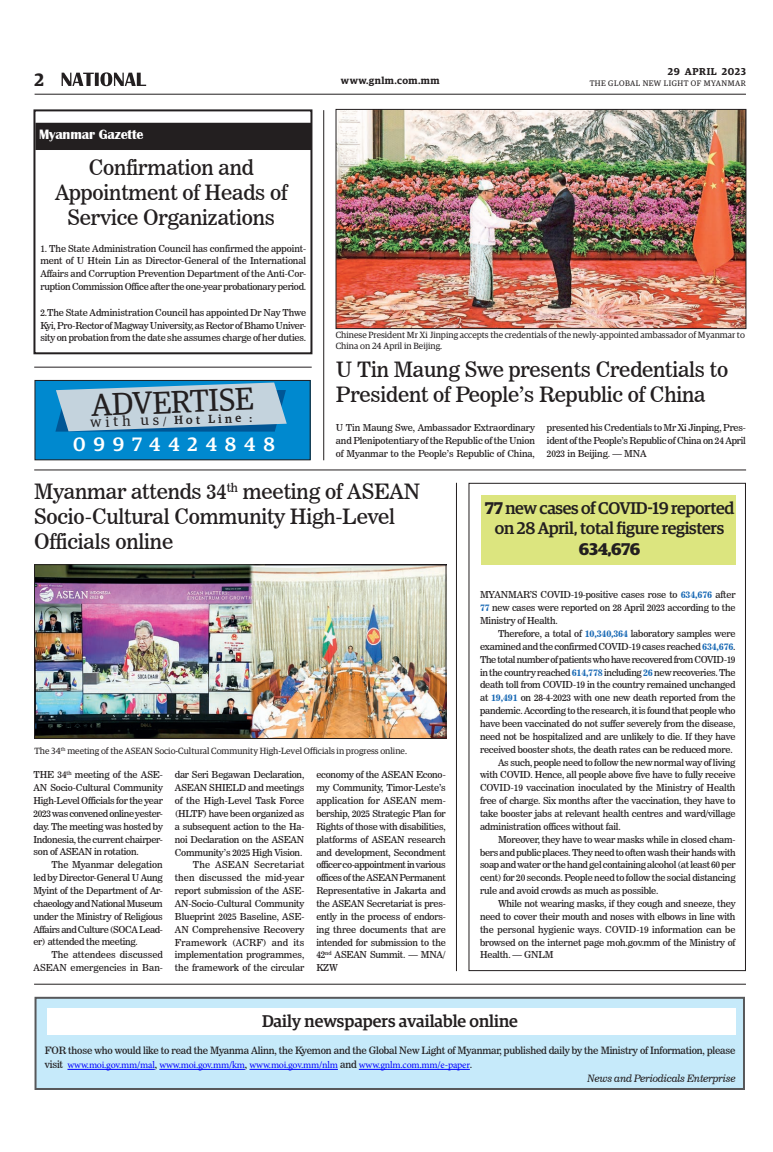
<style>
.page{position:relative;width:773px;height:1152px;background:#fff}
.page>*{position:absolute;margin:0;border:0;box-sizing:border-box;transform-origin:0 0}
.t1{font:31.5px "Guardian Egyp";color:#231f20}
._2_Clm_Head{font:21px/25.2px "News 706 BT Roman C";letter-spacing:-.01em;color:#231f20}
.t2{font:500 19.5px "Guardian Egyp";letter-spacing:.4em;color:#fff}
.t3{font:600 18px "Guardian Egyp";color:#231f20}
._2_Clm_Head-2{font:500 17px/20.4px "Guardian Egyp";letter-spacing:-.02em;color:#231f20;text-align:center}
.Brief_Head{font:500 17px "Guardian Egyp";color:#231f20}
._1_Clm_Head{font:700 14px "Britannic";letter-spacing:-.01em;color:#fff}
.t4{font:500 11.7px "Guardian Egyp";color:#231f20}
._2nd_Body{font:10px/14px "News 706 BT Roman C";letter-spacing:-.02em;color:#231f20}
._2nd_Body-2{font:10px "News 706 BT Italic C";letter-spacing:-.02em;color:#231f20}
.t5{font:600 10px "Guardian Egyp";letter-spacing:.05em;color:#231f20}
._2nd_Body-3{font:9.5px/12.9px "News 706 BT Roman C";letter-spacing:-.02em;color:#231f20;text-align:justify}
.Normal_Para{font:9.5px/12.9px "News 706 BT Roman C";letter-spacing:-.025em;color:#231f20;text-align:justify}
._2nd_Body-4{font:9.5px/12.9px "News 706 BT Roman C";letter-spacing:.005em;color:#231f20;text-align:right}
.t6{font:9px/10.8px "Guardian Egyp";color:#231f20}
.t7{font:8px "Guardian Egyp";letter-spacing:.06em;color:#231f20}
.s1{font-weight:400;font-size:14.3px}
.s2{font-weight:400;font-size:11.1px}
.s3{font-weight:700}
.s4{font-family:"News 706 BT Bold C";color:#1768b4}
.s5{font-family:"Minion Pro";color:#00f}
</style>
<div class="page">
<hr style="left:35px;top:94px;width:711px;height:1px;background:#231f20">
<svg style="left:62px;top:72px;width:84px;height:14px"></svg>
<div style="left:36px;top:123px;width:275px;height:27px;background:#231f20"></div>
<div style="left:35px;top:997px;width:710px;height:93px;background:#c6eafa;border:2px solid #57585a"></div>
<hr style="left:67px;top:1069px;width:88px;height:1px;background:#00f">
<hr style="left:159px;top:1069px;width:86px;height:1px;background:#00f">
<hr style="left:249px;top:1069px;width:89px;height:1px;background:#00f">
<hr style="left:359px;top:1069px;width:111px;height:1px;background:#00f">
<div style="left:47px;top:1009px;width:688px;height:26px;background:#fff"></div>
<hr style="left:34px;top:984px;width:712px;height:1px;background:#231f20">
<div style="left:468px;top:483px;width:278px;height:488px;border:1px solid #231f20"></div>
<div style="left:481px;top:496px;width:254px;height:69px;background:#dce57f"></div>
<div style="left:33px;top:109px;width:279px;height:245px;border:2px solid #231f20"></div>
<img style="left:338px;top:111px;width:406px;height:216px">
<div style="left:336px;top:109px;width:410px;height:220px;border:1px solid #231f20"></div>
<img style="left:36px;top:567px;width:408px;height:170px">
<div style="left:34px;top:565px;width:412px;height:174px;border:1px solid #231f20"></div>
<div style="left:35px;top:380px;width:275px;height:80px;background:#0089cf"></div>
<div style="left:35px;top:380px;width:275px;height:80px;border:1px solid #231f20"></div>
<svg style="left:55px;top:383px;width:232px;height:49px;background:#9cbfd4"></svg>
<hr style="left:34px;top:470px;width:712px;height:1px;background:#231f20">
<hr style="left:456px;top:483px;width:1px;height:488px;background:#231f20">
<hr style="left:323px;top:110px;width:1px;height:350px;background:#231f20">
<hr style="left:34px;top:367px;width:278px;height:1px;background:#231f20">
<h3 class="t3" style="left:35px;top:67px;width:11px">2</h3>
<p class="_1_Clm_Head" style="left:39px;top:127px;width:106px">Myanmar Gazette</p>
<p class="_2_Clm_Head" style="left:55px;top:155px;width:234px;text-align:center">Confirmation and<br>Appointment of Heads of<br>Service Organizations</p>
<p class="Normal_Para" style="left:40px;top:242px;width:267px">1. The State Administration Council has confirmed the appoint&shy;ment of U Htein Lin as Director-General of the International Affairs and Corruption Prevention Department of the Anti-Cor&shy;ruption Commission Office after the one-year probationary period.</p>
<p class="_2nd_Body-3" style="left:40px;top:306px;width:267px">2.The State Administration Council has appointed Dr Nay Thwe Kyi, Pro-Rector of Magway University, as Rector of Bhamo Univer&shy;sity on probation from the date she assumes charge of her duties.</p>
<p class="t1" style="left:91px;top:383px;width:164px;rotate:-2deg">ADVERTISE</p>
<p class="t2" style="left:73px;top:430px;width:203px">09974424848</p>
<p class="t4" style="left:90px;top:415px;width:163px;rotate:-2deg"><span class="s1">with us</span><span class="s2">/</span> Hot Line :</p>
<p class="t5" style="left:667px;top:64px;width:79px">29 APRIL 2023</p>
<p class="t5" style="left:341px;top:73px;width:100px">www.gnlm.com.mm</p>
<p class="t7" style="left:589px;top:78px;width:158px">THE GLOBAL NEW LIGHT OF MYANMAR</p>
<p class="t6" style="left:336px;top:329px;width:410px">Chinese President Mr Xi Jinping accepts the credentials of the newly-appointed ambassador of Myanmar to<br>China on 24 April in Beijing.</p>
<p class="_2_Clm_Head" style="left:336px;top:356px;width:394px">U Tin Maung Swe presents Credentials to<br>President of People’s Republic of China</p>
<p class="Normal_Para" style="left:336px;top:422px;width:200px">U Tin Maung Swe, Ambassador Extraordinary and Plenipotentiary of the Republic of the Union of Myanmar to the People’s Republic of China,</p>
<p class="Normal_Para" style="left:547px;top:422px;width:200px">presented his Credentials to Mr Xi Jinping, Pres&shy;ident of the People’s Republic of China on 24 April 2023 in Beijing. — MNA</p>
<p class="_2_Clm_Head" style="left:34px;top:479px;width:387px">Myanmar attends 34<sup>th</sup> meeting of ASEAN<br>Socio-Cultural Community High-Level<br>Officials online</p>
<p class="t6" style="left:35px;top:745px;width:374px">The 34<sup>th</sup> meeting of the ASEAN Socio-Cultural Community High-Level Officials in progress online.</p>
<p class="Normal_Para" style="left:33px;top:768px;width:131px">THE 34<sup>th</sup> meeting of the ASE-AN Socio-Cultural Community High-Level Officials for the year 2023 was convened online yester&shy;day. The meeting was hosted by Indonesia, the current chairper&shy;son of ASEAN in rotation.</p>
<p class="_2nd_Body-3" style="left:33px;top:858px;width:131px;text-indent:18px">The Myanmar delegation led by Director-General U Aung Myint of the Department of Ar&shy;chaeology and National Museum under the Ministry of Religious Affairs and Culture (SOCA Lead&shy;er) attended the meeting.</p>
<p class="_2nd_Body-4" style="left:33px;top:948px;width:131px">The attendees discussed<br>ASEAN emergencies in Ban-</p>
<p class="_2nd_Body-3" style="left:175px;top:769px;width:131px">dar Seri Begawan Declaration, ASEAN SHIELD and meetings of the High-Level Task Force (HLTF) have been organized as a subsequent action to the Ha&shy;noi Declaration on the ASEAN Community’s 2025 High Vision.</p>
<p class="_2nd_Body-3" style="left:175px;top:859px;width:131px;text-indent:18px">The ASEAN Secretariat then discussed the mid-year report submission of the ASE-AN-Socio-Cultural Community Blueprint 2025 Baseline, ASE-AN Comprehensive Recovery Framework (ACRF) and its implementation programmes, the framework of the circular</p>
<p class="_2nd_Body-3" style="left:316px;top:769px;width:131px">economy of the ASEAN Econo&shy;my Community, Timor-Leste’s application for ASEAN mem&shy;bership, 2025 Strategic Plan for Rights of those with disabilities, platforms of ASEAN research and development, Secondment officer co-appointment in various offices of the ASEAN Permanent Representative in Jakarta and the ASEAN Secretariat is pres&shy;ently in the process of endors&shy;ing three documents that are intended for submission to the 42<sup>nd</sup> ASEAN Summit. — MNA/ KZW</p>
<p class="_2_Clm_Head-2" style="left:484px;top:497px;width:251px"><span class="s3">77</span> new cases of COVID-19 reported on 28 April, total figure registers<br><span class="s3">634,676</span></p>
<p class="Normal_Para" style="left:480px;top:589px;width:257px">MYANMAR’S COVID-19-positive cases rose to <span class="s4">634,676</span> after <span class="s4">77</span> new cases were reported on 28 April 2023 according to the Ministry of Health.</p>
<p class="_2nd_Body-3" style="left:480px;top:627px;width:257px;text-indent:18px">Therefore, a total of <span class="s4">10,340,364</span> laboratory samples were examined and the confirmed COVID-19 cases reached <span class="s4">634,676</span>.<br>The total number of patients who have recovered from COVID-19 in the country reached <span class="s4">614,778</span> including <span class="s4">26</span> new recoveries. The death toll from COVID-19 in the country remained unchanged at <span class="s4">19,491</span> on 28-4-2023 with one new death reported from the pandemic. According to the research, it is found that people who have been vaccinated do not suffer severely from the disease, need not be hospitalized and are unlikely to die. If they have received booster shots, the death rates can be reduced more.</p>
<p class="_2nd_Body-3" style="left:480px;top:756px;width:257px;text-indent:18px">As such, people need to follow the new normal way of living with COVID. Hence, all people above five have to fully receive COVID-19 vaccination inoculated by the Ministry of Health free of charge. Six months after the vaccination, they have to take booster jabs at relevant health centres and ward/village administration offices without fail.</p>
<p class="_2nd_Body-3" style="left:480px;top:833px;width:257px;text-indent:18px">Moreover, they have to wear masks while in closed cham&shy;bers and public places. They need to often wash their hands with soap and water or the hand gel containing alcohol (at least 60 per cent) for 20 seconds. People need to follow the social distancing rule and avoid crowds as much as possible.</p>
<p class="_2nd_Body-3" style="left:480px;top:897px;width:257px;text-indent:18px">While not wearing masks, if they cough and sneeze, they need to cover their mouth and noses with elbows in line with the personal hygienic ways. COVID-19 information can be browsed on the internet page moh.gov.mm of the Ministry of Health. — GNLM</p>
<p class="Brief_Head" style="left:262px;top:1009px;width:257px">Daily newspapers available online</p>
<p class="_2nd_Body" style="left:45px;top:1044px;width:692px">FOR those who would like to read the Myanma Alinn, the Kyemon and the Global New Light of Myanmar, published daily by the Ministry of Information, please visit <span class="s5">www.moi.gov.mm/mal</span>, <span class="s5">www.moi.gov.mm/km</span>, <span class="s5">www.moi.gov.mm/nlm</span> and <span class="s5">www.gnlm.com.mm/e-paper</span>.</p>
<p class="_2nd_Body-2" style="left:587px;top:1073px;width:149px">News and Periodicals Enterprise</p>
</div>
